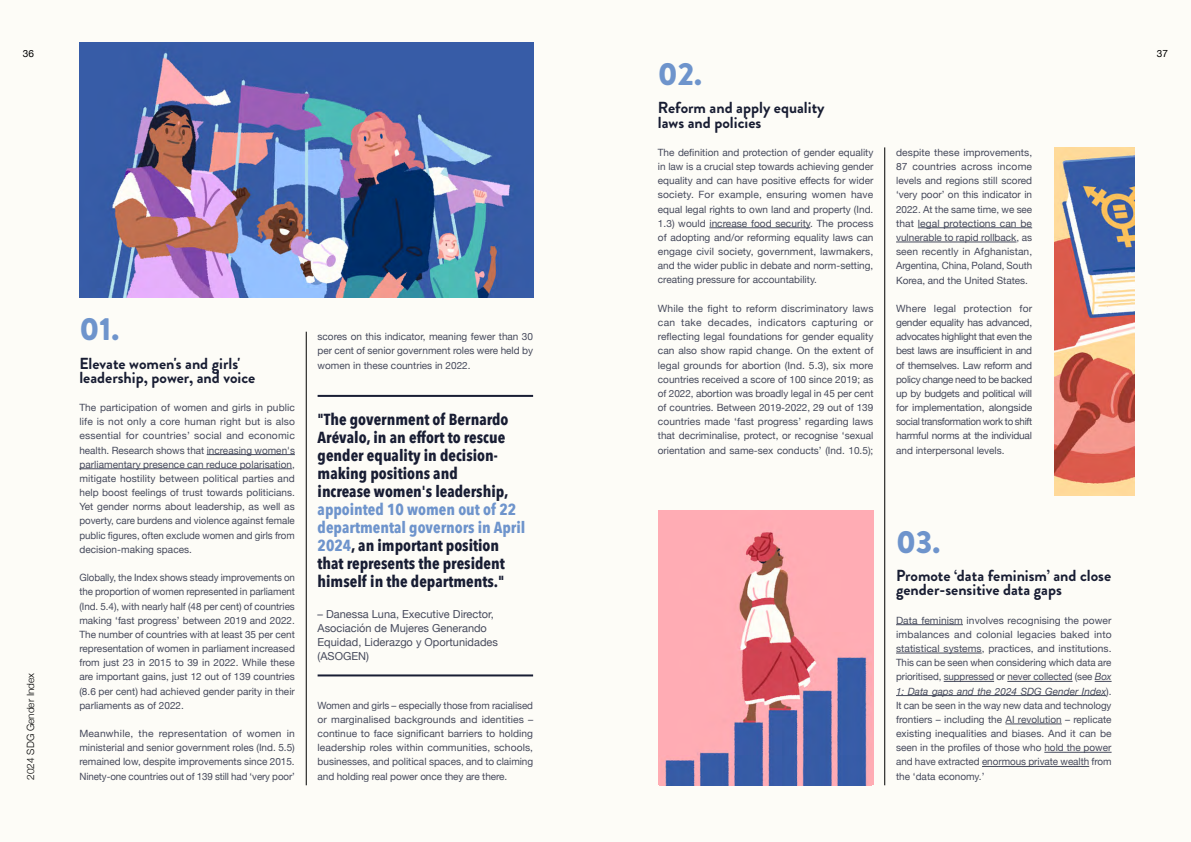
<style>
.page{position:relative;width:1191px;height:842px;background:#fff}
.page>*{position:absolute;margin:0;border:0;box-sizing:border-box;transform-origin:0 0}
.t1{font:900 32px "Brandon Grotesque";color:#6e94cc}
.t2{font:700 16px/18px "Avenir Next Condensed";color:#181d33}
.t3{font:700 16px/14.2px "Brandon Grotesque";color:#181d33}
.t4{font:11px/14px "Helvetica Neue";color:#464a5c}
.t5{font:10px/14.2px "Helvetica Neue";color:#464a5c;text-align:justify}
.t6{font:300 10px "Helvetica Neue";color:#000}
.t7{font:10px "Helvetica Neue";color:#000}
.s1{color:#6e94cc}
.s2{font-style:italic}
</style>
<div class="page">
<div style="left:0;top:0;width:595px;height:842px;background:#fdfcf7"></div>
<div style="left:595px;top:0;width:596px;height:842px;background:#fdfcf7"></div>
<img style="left:79px;top:43px;width:454px;height:255px">
<img style="left:1054px;top:148px;width:80px;height:348px">
<img style="left:659px;top:510px;width:213px;height:275px">
<hr style="left:709px;top:228px;width:101px;height:1px;background:#464a5c">
<hr style="left:896px;top:624px;width:67px;height:1px;background:#464a5c">
<hr style="left:896px;top:653px;width:85px;height:1px;background:#464a5c">
<hr style="left:943px;top:681px;width:51px;height:1px;background:#464a5c">
<hr style="left:1007px;top:681px;width:65px;height:1px;background:#464a5c">
<svg style="left:1094px;top:681px;width:17px;height:1px"></svg>
<hr style="left:896px;top:695px;width:210px;height:1px;background:#464a5c">
<hr style="left:1005px;top:724px;width:56px;height:1px;background:#464a5c">
<hr style="left:1044px;top:752px;width:67px;height:1px;background:#464a5c">
<hr style="left:982px;top:766px;width:107px;height:1px;background:#464a5c">
<hr style="left:207px;top:454px;width:88px;height:1px;background:#464a5c">
<hr style="left:79px;top:468px;width:213px;height:1px;background:#464a5c">
<hr style="left:317px;top:395px;width:216px;height:2px;background:#181d33">
<hr style="left:317px;top:674px;width:216px;height:2px;background:#181d33">
<hr style="left:917px;top:228px;width:115px;height:1px;background:#464a5c">
<hr style="left:896px;top:242px;width:120px;height:1px;background:#464a5c">
<hr style="left:884px;top:147px;width:1px;height:638px;background:#000">
<hr style="left:306px;top:332px;width:1px;height:453px;background:#000">
<p class="t7" style="left:23px;top:46px;width:13px">36</p>
<p class="t7" style="left:1157px;top:46px;width:13px">37</p>
<p class="t6" style="left:22px;top:780px;width:108px;rotate:-90deg">2024 SDG Gender Index</p>
<h1 class="t1" style="left:79px;top:306px;width:41px">01.</h1>
<h2 class="t3" style="left:79px;top:356px;width:177px">Elevate women's and girls' leadership, power, and voice</h2>
<p class="t5" style="left:79px;top:401px;width:217px">The participation of women and girls in public life is not only a core human right but is also essential for countries’ social and economic health. Research shows that increasing women's parliamentary presence can reduce polarisation, mitigate hostility between political parties and help boost feelings of trust towards politicians.<br>Yet gender norms about leadership, as well as poverty, care burdens and violence against female public figures, often exclude women and girls from decision-making spaces.</p>
<p class="t5" style="left:79px;top:571px;width:217px">Globally, the Index shows steady improvements on the proportion of women represented in parliament (Ind. 5.4), with nearly half (48 per cent) of countries making ‘fast progress’ between 2019 and 2022.<br>The number of countries with at least 35 per cent representation of women in parliament increased from just 23 in 2015 to 39 in 2022. While these are important gains, just 12 out of 139 countries (8.6 per cent) had achieved gender parity in their parliaments as of 2022.</p>
<p class="t5" style="left:79px;top:727px;width:217px">Meanwhile, the representation of women in ministerial and senior government roles (Ind. 5.5) remained low, despite improvements since 2015.<br>Ninety-one countries out of 139 still had ‘very poor’</p>
<p class="t5" style="left:317px;top:330px;width:217px">scores on this indicator, meaning fewer than 30 per cent of senior government roles were held by women in these countries in 2022.</p>
<h2 class="t2" style="left:317px;top:410px;width:192px">"The government of Bernardo<br>Arévalo, in an effort to rescue gender equality in decision&shy;making positions and increase women's leadership,</h2>
<h2 class="t2" style="left:317px;top:500px;width:209px"><span class="s1">appointed 10 women out of 22 departmental governors in April<br>2024</span>, an important position that represents the president himself in the departments."</h2>
<p class="t4" style="left:317px;top:608px;width:182px">– Danessa Luna, Executive Director,<br>Asociación de Mujeres Generando<br>Equidad, Liderazgo y Oportunidades (ASOGEN)</p>
<p class="t5" style="left:317px;top:699px;width:217px">Women and girls – especially those from racialised or marginalised backgrounds and identities – continue to face significant barriers to holding leadership roles within communities, schools, businesses, and political spaces, and to claiming and holding real power once they are there.</p>
<h1 class="t1" style="left:658px;top:51px;width:46px">02.</h1>
<h2 class="t3" style="left:658px;top:101px;width:168px">Reform and apply equality laws and policies</h2>
<p class="t5" style="left:658px;top:146px;width:217px">The definition and protection of gender equality in law is a crucial step towards achieving gender equality and can have positive effects for wider society. For example, ensuring women have equal legal rights to own land and property (Ind.<br>1.3) would increase food security. The process of adopting and/or reforming equality laws can engage civil society, government, lawmakers, and the wider public in debate and norm-setting, creating pressure for accountability.</p>
<p class="t5" style="left:658px;top:302px;width:217px">While the fight to reform discriminatory laws can take decades, indicators capturing or reflecting legal foundations for gender equality can also show rapid change. On the extent of legal grounds for abortion (Ind. 5.3), six more countries received a score of 100 since 2019; as of 2022, abortion was broadly legal in 45 per cent of countries. Between 2019-2022, 29 out of 139 countries made ‘fast progress’ regarding laws that decriminalise, protect, or recognise ‘sexual orientation and same-sex conducts’ (Ind. 10.5);</p>
<p class="t5" style="left:896px;top:146px;width:138px">despite these improvements, 87 countries across income levels and regions still scored ‘very poor’ on this indicator in 2022. At the same time, we see that legal protections can be vulnerable to rapid rollback, as seen recently in Afghanistan, Argentina, China, Poland, South Korea, and the United States.</p>
<p class="t5" style="left:896px;top:302px;width:138px">Where legal protection for gender equality has advanced, advocates highlight that even the best laws are insufficient in and of themselves. Law reform and policy change need to be backed up by budgets and political will for implementation, alongside social transformation work to shift harmful norms at the individual and interpersonal levels.</p>
<h1 class="t1" style="left:896px;top:519px;width:46px">03.</h1>
<h2 class="t3" style="left:896px;top:569px;width:217px">Promote ‘data feminism’ and close gender-sensitive data gaps</h2>
<p class="t5" style="left:896px;top:614px;width:217px">Data feminism involves recognising the power imbalances and colonial legacies baked into statistical systems, practices, and institutions.<br>This can be seen when considering which data are prioritised, suppressed or never collected (see <span class="s2">Box 1: Data gaps and the 2024 SDG Gender Index</span>).<br>It can be seen in the way new data and technology frontiers – including the AI revolution – replicate existing inequalities and biases. And it can be seen in the profiles of those who hold the power and have extracted enormous private wealth from the ‘data economy.’</p>
</div>
